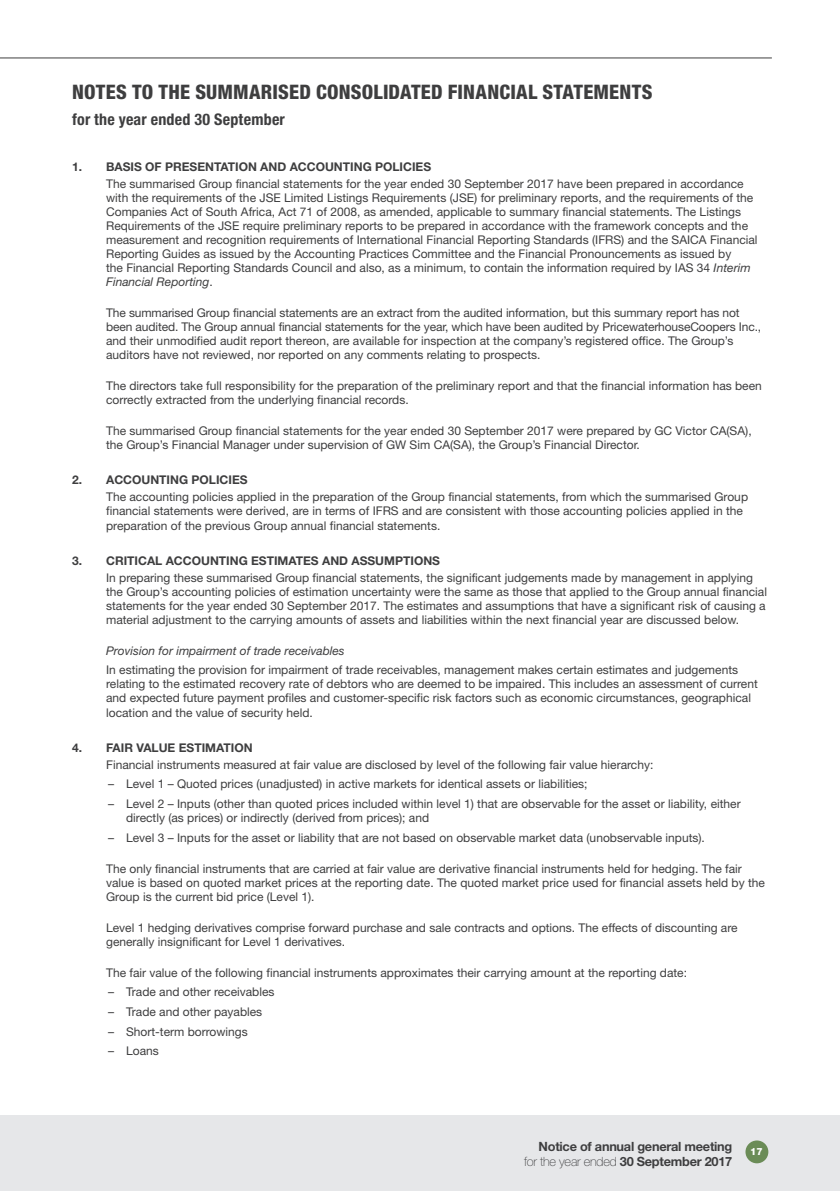
<style>
.page{position:relative;width:840px;height:1191px;background:#fff}
.page>*{position:absolute;margin:0;border:0;box-sizing:border-box;transform-origin:0 0}
.t1{font:800 condensed 20px "Helvetica Neue LT Std";letter-spacing:.01em;color:#3e3e3f}
.t2{font:700 condensed 16px "Helvetica Neue LT Std";letter-spacing:.015em;color:#3e3e3f}
.t3{font:100 12.8px "Helvetica Neue LT Std";letter-spacing:-.02em;color:#3e3e3f}
.t4{font:700 12.8px "Helvetica Neue LT Std";letter-spacing:-.02em;color:#3e3e3f}
.t5{font:12px/14px "Helvetica Neue LT Std";color:#3e3e3f}
.t6{font:700 12px "Helvetica Neue LT Std";color:#3e3e3f}
.t7{font:italic 12px "Helvetica Neue LT Std";color:#3e3e3f}
.t8{font:800 10px "Helvetica Neue LT Std";color:#fff}
.s1{font-style:italic}
.s2{font-weight:700}
</style>
<div class="page">
<div style="left:0;top:1115px;width:839px;height:76px;background:#e6e7e9"></div>
<div style="left:745px;top:1140px;width:23px;height:23px;background:#6b8c57;border-radius:50%"></div>
<hr style="left:0;top:58px;width:771px;height:1px;background:#3e3e3f">
<h1 class="t1" style="left:72px;top:80px;width:581px">NOTES TO THE SUMMARISED CONSOLIDATED FINANCIAL STATEMENTS</h1>
<h2 class="t2" style="left:72px;top:110px;width:214px">for the year ended 30 September</h2>
<p class="t6" style="left:72px;top:160px;width:360px">1. BASIS OF PRESENTATION AND ACCOUNTING POLICIES</p>
<p class="t5" style="left:106px;top:177px;width:652px">The summarised Group financial statements for the year ended 30 September 2017 have been prepared in accordance with the requirements of the JSE Limited Listings Requirements (JSE) for preliminary reports, and the requirements of the Companies Act of South Africa, Act 71 of 2008, as amended, applicable to summary financial statements. The Listings Requirements of the JSE require preliminary reports to be prepared in accordance with the framework concepts and the measurement and recognition requirements of International Financial Reporting Standards (IFRS) and the SAICA Financial Reporting Guides as issued by the Accounting Practices Committee and the Financial Pronouncements as issued by<br>the Financial Reporting Standards Council and also, as a minimum, to contain the information required by IAS 34 <span class="s1">Interim Financial Reporting</span>.</p>
<p class="t5" style="left:106px;top:306px;width:656px">The summarised Group financial statements are an extract from the audited information, but this summary report has not been audited. The Group annual financial statements for the year, which have been audited by PricewaterhouseCoopers Inc., and their unmodified audit report thereon, are available for inspection at the company’s registered office. The Group’s auditors have not reviewed, nor reported on any comments relating to prospects.</p>
<p class="t5" style="left:106px;top:379px;width:657px">The directors take full responsibility for the preparation of the preliminary report and that the financial information has been correctly extracted from the underlying financial records.</p>
<p class="t5" style="left:106px;top:424px;width:646px">The summarised Group financial statements for the year ended 30 September 2017 were prepared by GC Victor CA(SA), the Group’s Financial Manager under supervision of GW Sim CA(SA), the Group’s Financial Director.</p>
<p class="t6" style="left:72px;top:473px;width:177px">2. ACCOUNTING POLICIES</p>
<p class="t5" style="left:106px;top:490px;width:643px">The accounting policies applied in the preparation of the Group financial statements, from which the summarised Group financial statements were derived, are in terms of IFRS and are consistent with those accounting policies applied in the preparation of the previous Group annual financial statements.</p>
<p class="t6" style="left:72px;top:553px;width:369px">3. CRITICAL ACCOUNTING ESTIMATES AND ASSUMPTIONS</p>
<p class="t5" style="left:106px;top:570px;width:662px">In preparing these summarised Group financial statements, the significant judgements made by management in applying the Group’s accounting policies of estimation uncertainty were the same as those that applied to the Group annual financial statements for the year ended 30 September 2017. The estimates and assumptions that have a significant risk of causing a material adjustment to the carrying amounts of assets and liabilities within the next financial year are discussed below.</p>
<p class="t7" style="left:106px;top:643px;width:240px">Provision for impairment of trade receivables</p>
<p class="t5" style="left:106px;top:662px;width:653px">In estimating the provision for impairment of trade receivables, management makes certain estimates and judgements relating to the estimated recovery rate of debtors who are deemed to be impaired. This includes an assessment of current and expected future payment profiles and customer-specific risk factors such as economic circumstances, geographical location and the value of security held.</p>
<p class="t6" style="left:72px;top:740px;width:182px">4. FAIR VALUE ESTIMATION</p>
<p class="t5" style="left:106px;top:757px;width:548px">Financial instruments measured at fair value are disclosed by level of the following fair value hierarchy:</p>
<p class="t5" style="left:108px;top:777px;width:480px">– Level 1 – Quoted prices (unadjusted) in active markets for identical assets or liabilities;</p>
<p class="t5" style="left:126px;top:796px;width:615px;text-indent:-18px">– Level 2 – Inputs (other than quoted prices included within level 1) that are observable for the asset or liability, either directly (as prices) or indirectly (derived from prices); and</p>
<p class="t5" style="left:108px;top:830px;width:598px">– Level 3 – Inputs for the asset or liability that are not based on observable market data (unobservable inputs).</p>
<p class="t5" style="left:106px;top:861px;width:660px">The only financial instruments that are carried at fair value are derivative financial instruments held for hedging. The fair value is based on quoted market prices at the reporting date. The quoted market price used for financial assets held by the<br>Group is the current bid price (Level 1).</p>
<p class="t5" style="left:106px;top:920px;width:632px">Level 1 hedging derivatives comprise forward purchase and sale contracts and options. The effects of discounting are generally insignificant for Level 1 derivatives.</p>
<p class="t5" style="left:106px;top:965px;width:582px">The fair value of the following financial instruments approximates their carrying amount at the reporting date:</p>
<p class="t5" style="left:108px;top:985px;width:168px">– Trade and other receivables</p>
<p class="t5" style="left:108px;top:1004px;width:156px">– Trade and other payables</p>
<p class="t5" style="left:108px;top:1024px;width:141px">– Short-term borrowings</p>
<p class="t5" style="left:108px;top:1044px;width:52px">– Loans</p>
<p class="t4" style="left:538px;top:1138px;width:195px">Notice of annual general meeting</p>
<p class="t8" style="left:749px;top:1146px;width:14px">17</p>
<p class="t3" style="left:524px;top:1154px;width:210px">for the year ended <span class="s2">30 September 2017</span></p>
</div>
